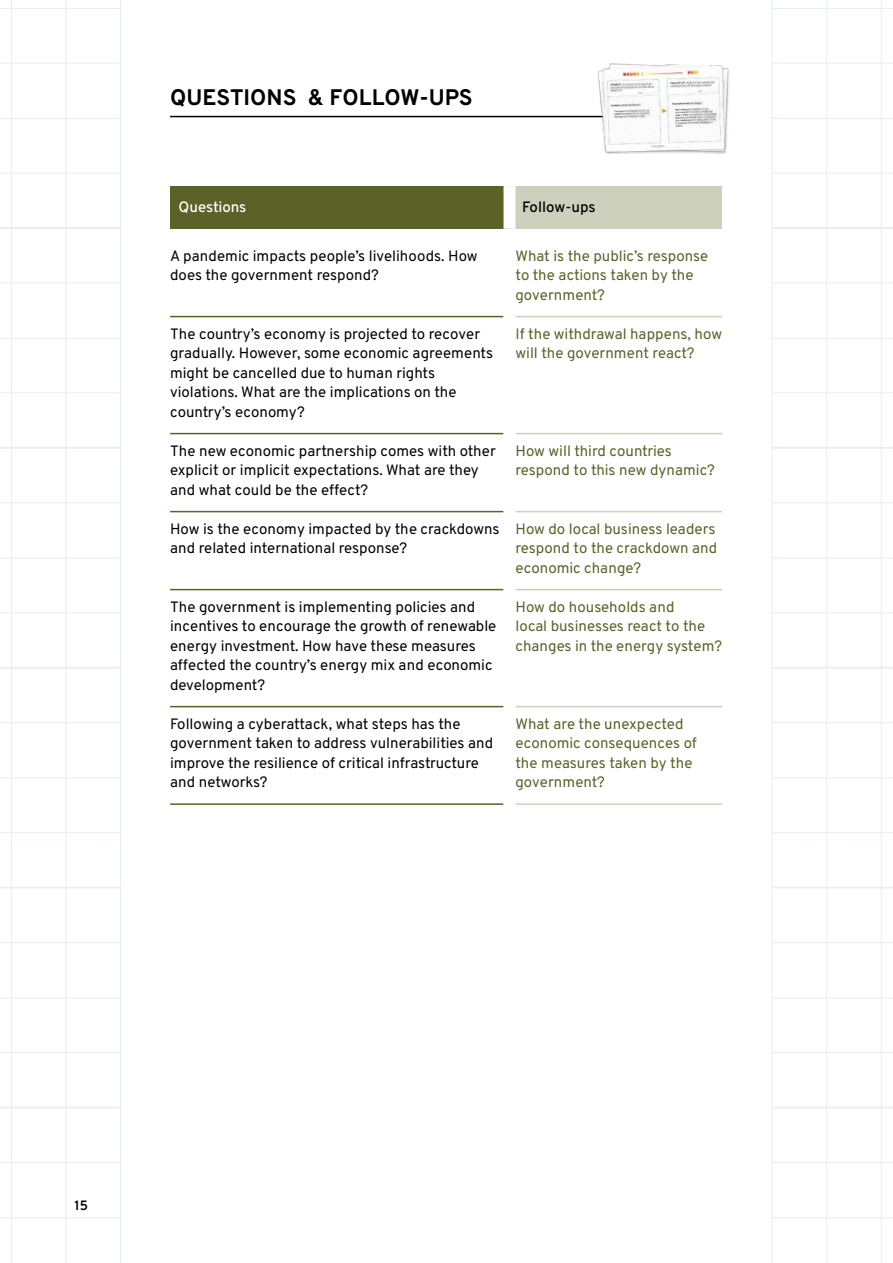
<style>
.page{position:relative;width:893px;height:1263px;background:#fff}
.page>*{position:absolute;margin:0;border:0;box-sizing:border-box;transform-origin:0 0}
.t1{font:700 22.5px "Overpass";letter-spacing:.005em;color:#000}
.t2{font:15px/19.5px "Overpass";color:#000}
.t3{font:15px/19.5px "Overpass";color:#5c6128}
.t4{font:500 15px "Overpass";color:#000}
.t5{font:500 15px "Overpass";letter-spacing:-.005em;color:#fff}
.t6{font:600 13.5px "Overpass";color:#000}
</style>
<div class="page">
<hr style="left:11px;top:0;width:1px;height:1263px;background:#e6eef4">
<hr style="left:66px;top:0;width:1px;height:1263px;background:#e6eef4">
<hr style="left:120px;top:0;width:1px;height:1263px;background:#e6eef4">
<hr style="left:0;top:8px;width:121px;height:1px;background:#e6eef4">
<hr style="left:0;top:118px;width:121px;height:1px;background:#e6eef4">
<hr style="left:0;top:63px;width:121px;height:1px;background:#e6eef4">
<hr style="left:0;top:173px;width:121px;height:1px;background:#e6eef4">
<hr style="left:0;top:227px;width:121px;height:1px;background:#e6eef4">
<hr style="left:0;top:228px;width:121px;height:1px;background:#e6eef4">
<hr style="left:0;top:338px;width:121px;height:1px;background:#e6eef4">
<hr style="left:0;top:283px;width:121px;height:1px;background:#e6eef4">
<hr style="left:0;top:392px;width:121px;height:1px;background:#e6eef4">
<hr style="left:0;top:447px;width:121px;height:1px;background:#e6eef4">
<hr style="left:0;top:448px;width:121px;height:1px;background:#e6eef4">
<hr style="left:0;top:558px;width:121px;height:1px;background:#e6eef4">
<hr style="left:0;top:502px;width:121px;height:1px;background:#e6eef4">
<hr style="left:0;top:612px;width:121px;height:1px;background:#e6eef4">
<hr style="left:0;top:667px;width:121px;height:1px;background:#e6eef4">
<hr style="left:0;top:668px;width:121px;height:1px;background:#e6eef4">
<hr style="left:0;top:778px;width:121px;height:1px;background:#e6eef4">
<hr style="left:0;top:722px;width:121px;height:1px;background:#e6eef4">
<hr style="left:0;top:832px;width:121px;height:1px;background:#e6eef4">
<hr style="left:0;top:887px;width:121px;height:1px;background:#e6eef4">
<hr style="left:0;top:997px;width:121px;height:1px;background:#e6eef4">
<hr style="left:0;top:942px;width:121px;height:1px;background:#e6eef4">
<hr style="left:0;top:1052px;width:121px;height:1px;background:#e6eef4">
<hr style="left:0;top:1107px;width:121px;height:1px;background:#e6eef4">
<hr style="left:0;top:1217px;width:121px;height:1px;background:#e6eef4">
<hr style="left:0;top:1162px;width:121px;height:1px;background:#e6eef4">
<hr style="left:881px;top:0;width:1px;height:1263px;background:#e6eef4">
<hr style="left:826px;top:0;width:1px;height:1263px;background:#e6eef4">
<hr style="left:772px;top:0;width:1px;height:1263px;background:#e6eef4">
<hr style="left:772px;top:8px;width:121px;height:1px;background:#e6eef4">
<hr style="left:772px;top:118px;width:121px;height:1px;background:#e6eef4">
<hr style="left:772px;top:63px;width:121px;height:1px;background:#e6eef4">
<hr style="left:772px;top:173px;width:121px;height:1px;background:#e6eef4">
<hr style="left:772px;top:227px;width:121px;height:1px;background:#e6eef4">
<hr style="left:772px;top:228px;width:121px;height:1px;background:#e6eef4">
<hr style="left:772px;top:338px;width:121px;height:1px;background:#e6eef4">
<hr style="left:772px;top:283px;width:121px;height:1px;background:#e6eef4">
<hr style="left:772px;top:392px;width:121px;height:1px;background:#e6eef4">
<hr style="left:772px;top:447px;width:121px;height:1px;background:#e6eef4">
<hr style="left:772px;top:448px;width:121px;height:1px;background:#e6eef4">
<hr style="left:772px;top:558px;width:121px;height:1px;background:#e6eef4">
<hr style="left:772px;top:502px;width:121px;height:1px;background:#e6eef4">
<hr style="left:772px;top:612px;width:121px;height:1px;background:#e6eef4">
<hr style="left:772px;top:667px;width:121px;height:1px;background:#e6eef4">
<hr style="left:772px;top:668px;width:121px;height:1px;background:#e6eef4">
<hr style="left:772px;top:778px;width:121px;height:1px;background:#e6eef4">
<hr style="left:772px;top:722px;width:121px;height:1px;background:#e6eef4">
<hr style="left:772px;top:832px;width:121px;height:1px;background:#e6eef4">
<hr style="left:772px;top:887px;width:121px;height:1px;background:#e6eef4">
<hr style="left:772px;top:997px;width:121px;height:1px;background:#e6eef4">
<hr style="left:772px;top:942px;width:121px;height:1px;background:#e6eef4">
<hr style="left:772px;top:1052px;width:121px;height:1px;background:#e6eef4">
<hr style="left:772px;top:1107px;width:121px;height:1px;background:#e6eef4">
<hr style="left:772px;top:1217px;width:121px;height:1px;background:#e6eef4">
<hr style="left:772px;top:1162px;width:121px;height:1px;background:#e6eef4">
<hr style="left:170px;top:116px;width:553px;height:1px;background:#000">
<div style="left:170px;top:186px;width:339px;height:43px;background:#5c6128"></div>
<div style="left:509px;top:186px;width:213px;height:43px;background:#ced0be"></div>
<hr style="left:170px;top:316px;width:333px;height:1px;background:#5c6128">
<hr style="left:170px;top:433px;width:333px;height:1px;background:#5c6128">
<hr style="left:170px;top:511px;width:333px;height:1px;background:#5c6128">
<hr style="left:170px;top:589px;width:333px;height:1px;background:#5c6128">
<hr style="left:170px;top:706px;width:333px;height:1px;background:#5c6128">
<hr style="left:515px;top:316px;width:207px;height:1px;background:#ced0be">
<hr style="left:515px;top:433px;width:207px;height:1px;background:#ced0be">
<hr style="left:515px;top:511px;width:207px;height:1px;background:#ced0be">
<hr style="left:515px;top:589px;width:207px;height:1px;background:#ced0be">
<hr style="left:515px;top:706px;width:207px;height:1px;background:#ced0be">
<hr style="left:170px;top:803px;width:333px;height:2px;background:#5c6128">
<hr style="left:515px;top:803px;width:207px;height:2px;background:#ced0be">
<div style="left:503px;top:186px;width:12px;height:43px;background:#fff"></div>
<img style="left:590px;top:63px;width:140px;height:91px">
<h1 class="t1" style="left:170px;top:79px;width:304px">QUESTIONS &amp; FOLLOW-UPS</h1>
<p class="t5" style="left:179px;top:195px;width:69px">Questions</p>
<p class="t4" style="left:522px;top:195px;width:75px">Follow-ups</p>
<p class="t2" style="left:170px;top:245px;width:309px">A pandemic impacts people’s livelihoods. How does the government respond?</p>
<p class="t3" style="left:515px;top:245px;width:194px">What is the public’s response to the actions taken by the government?</p>
<p class="t2" style="left:170px;top:323px;width:325px">The country’s economy is projected to recover gradually. However, some economic agreements might be cancelled due to human rights violations. What are the implications on the country’s economy?</p>
<p class="t3" style="left:515px;top:323px;width:208px">If the withdrawal happens, how will the government react?</p>
<p class="t2" style="left:170px;top:440px;width:327px">The new economic partnership comes with other explicit or implicit expectations. What are they and what could be the effect?</p>
<p class="t3" style="left:515px;top:440px;width:201px">How will third countries respond to this new dynamic?</p>
<p class="t2" style="left:170px;top:518px;width:331px">How is the economy impacted by the crackdowns and related international response?</p>
<p class="t3" style="left:515px;top:518px;width:203px">How do local business leaders respond to the crackdown and economic change?</p>
<p class="t2" style="left:170px;top:596px;width:328px">The government is implementing policies and incentives to encourage the growth of renewable energy investment. How have these measures affected the country’s energy mix and economic development?</p>
<p class="t3" style="left:515px;top:596px;width:208px">How do households and<br>local businesses react to the changes in the energy system?</p>
<p class="t2" style="left:170px;top:713px;width:325px">Following a cyberattack, what steps has the government taken to address vulnerabilities and improve the resilience of critical infrastructure and networks?</p>
<p class="t3" style="left:515px;top:713px;width:183px">What are the unexpected economic consequences of the measures taken by the government?</p>
<p class="t6" style="left:74px;top:1194px;width:15px">15</p>
</div>
